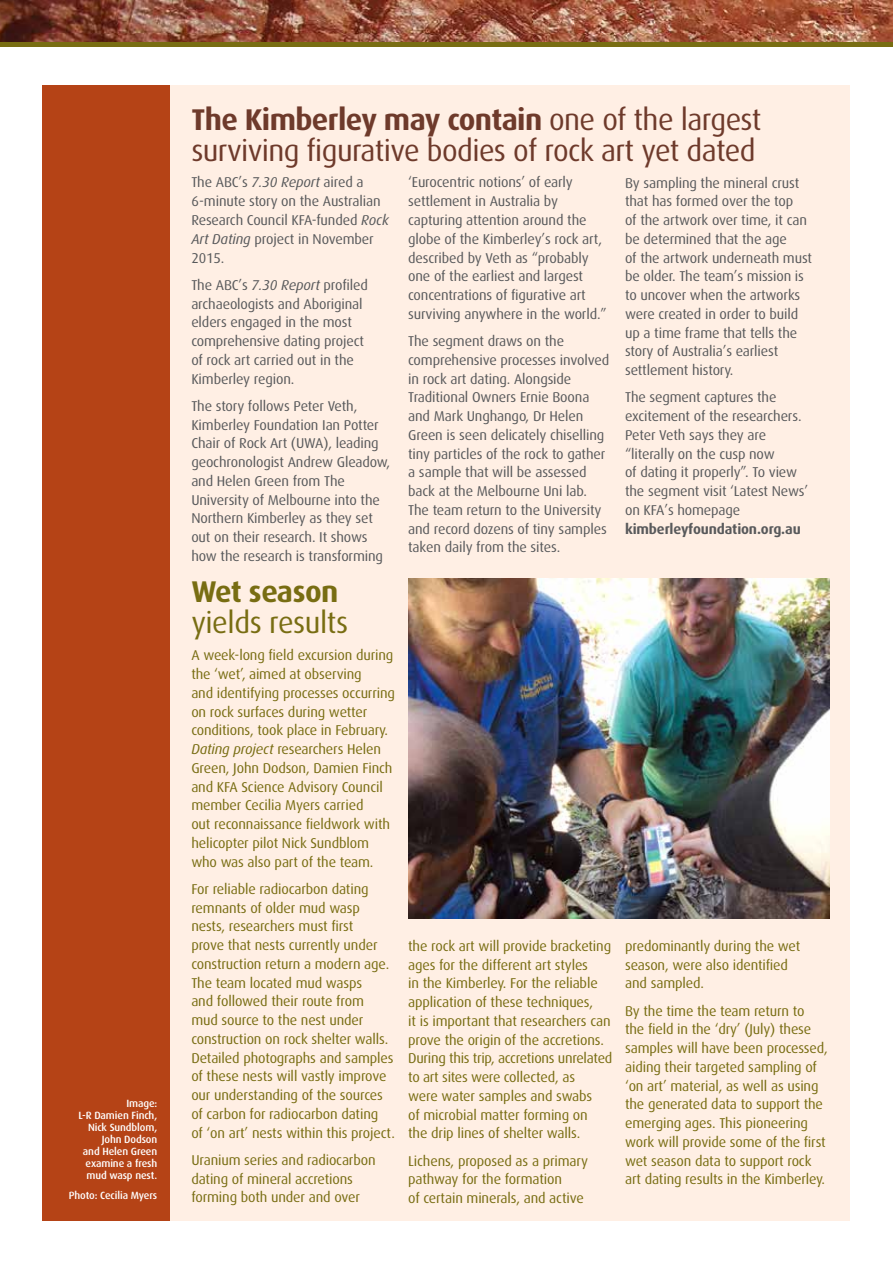
<style>
.page{position:relative;width:893px;height:1263px;background:#fff}
.page>*{position:absolute;margin:0;border:0;box-sizing:border-box;transform-origin:0 0}
.t1{font:30px/31.5px "Dax";letter-spacing:-.02em;color:#6e3a2b}
.t2{font:30px "Dax";letter-spacing:-.015em;color:#786d12}
.t3{font:700 30px "Dax";letter-spacing:-.015em;color:#786d12}
.t4{font:14.25px/18.8px "Dax";letter-spacing:-.01em;color:#786d12}
.t5{font:14.25px/18.8px "Dax";letter-spacing:-.01em;color:#58595b}
.t6{font:700 14.25px "Dax";letter-spacing:-.01em;color:#58595b}
.t7{font:500 10.5px/12px "Dax";letter-spacing:-.01em;color:#fff;text-align:right}
.s1{font-weight:700}
.s2{font-style:italic}
</style>
<div class="page">
<div style="left:43px;top:85px;width:807px;height:1135px;background:#ffefe4"></div>
<div style="left:43px;top:85px;width:127px;height:1135px;background:#b54316"></div>
<img style="left:408px;top:578px;width:421px;height:340px">
<img style="left:0;top:0;width:893px;height:43px">
<hr style="left:0;top:43px;width:893px;height:4px;background:#786d12">
<p class="t7" style="left:79px;top:1097px;width:80px">Image:<br>L-R Damien Finch,<br>Nick Sundblom,<br>John Dodson<br>and Helen Green examine a fresh mud wasp nest.</p>
<p class="t7" style="left:69px;top:1190px;width:90px">Photo: Cecilia Myers</p>
<h1 class="t1" style="left:191px;top:104px;width:572px"><span class="s1">The Kimberley may contain</span> one of the largest surviving figurative bodies of rock art yet dated</h1>
<p class="t5" style="left:408px;top:173px;width:200px">‘Eurocentric notions’ of early settlement in Australia by capturing attention around the globe of the Kimberley’s rock art, described by Veth as “probably one of the earliest and largest concentrations of figurative art surviving anywhere in the world.”</p>
<p class="t5" style="left:408px;top:332px;width:202px">The segment draws on the comprehensive processes involved in rock art dating. Alongside<br>Traditional Owners Ernie Boona and Mark Unghango, Dr Helen<br>Green is seen delicately chiselling tiny particles of the rock to gather a sample that will be assessed back at the Melbourne Uni lab.<br>The team return to the University and record dozens of tiny samples taken daily from the sites.</p>
<p class="t5" style="left:191px;top:173px;width:199px">The ABC’s <span class="s2">7.30 Report</span> aired a<br>6-minute story on the Australian<br>Research Council KFA-funded <span class="s2">Rock<br>Art Dating</span> project in November<br>2015.</p>
<p class="t5" style="left:191px;top:276px;width:178px">The ABC’s <span class="s2">7.30 Report</span> profiled archaeologists and Aboriginal elders engaged in the most comprehensive dating project of rock art carried out in the<br>Kimberley region.</p>
<p class="t5" style="left:191px;top:397px;width:200px">The story follows Peter Veth,<br>Kimberley Foundation Ian Potter<br>Chair of Rock Art (UWA), leading geochronologist Andrew Gleadow, and Helen Green from The<br>University of Melbourne into the<br>Northern Kimberley as they set out on their research. It shows how the research is transforming</p>
<p class="t5" style="left:625px;top:173px;width:189px">By sampling the mineral crust that has formed over the top<br>of the artwork over time, it can be determined that the age<br>of the artwork underneath must be older. The team’s mission is to uncover when the artworks were created in order to build up a time frame that tells the story of Australia’s earliest settlement history.</p>
<p class="t5" style="left:625px;top:388px;width:185px">The segment captures the excitement of the researchers.<br>Peter Veth says they are “literally on the cusp now<br>of dating it properly”. To view the segment visit ‘Latest News’ on KFA’s homepage</p>
<p class="t6" style="left:625px;top:521px;width:177px">kimberleyfoundation.org.au</p>
<h1 class="t3" style="left:191px;top:574px;width:149px">Wet season</h1>
<h1 class="t2" style="left:191px;top:606px;width:158px">yields results</h1>
<p class="t4" style="left:191px;top:646px;width:205px">A week-long field excursion during the ‘wet’, aimed at observing<br>and identifying processes occurring on rock surfaces during wetter conditions, took place in February.<br><span class="s2">Dating project</span> researchers Helen<br>Green, John Dodson, Damien Finch and KFA Science Advisory Council member Cecilia Myers carried<br>out reconnaissance fieldwork with helicopter pilot Nick Sundblom who was also part of the team.</p>
<p class="t4" style="left:191px;top:880px;width:205px">For reliable radiocarbon dating remnants of older mud wasp nests, researchers must first<br>prove that nests currently under construction return a modern age.<br>The team located mud wasps<br>and followed their route from<br>mud source to the nest under construction on rock shelter walls.<br>Detailed photographs and samples of these nests will vastly improve our understanding of the sources of carbon for radiocarbon dating<br>of ‘on art’ nests within this project.</p>
<p class="t4" style="left:191px;top:1151px;width:186px">Uranium series and radiocarbon dating of mineral accretions forming both under and over</p>
<p class="t4" style="left:408px;top:937px;width:206px">the rock art will provide bracketing ages for the different art styles<br>in the Kimberley. For the reliable application of these techniques,<br>it is important that researchers can prove the origin of the accretions.<br>During this trip, accretions unrelated to art sites were collected, as<br>were water samples and swabs<br>of microbial matter forming on<br>the drip lines of shelter walls.</p>
<p class="t4" style="left:408px;top:1151px;width:181px">Lichens, proposed as a primary pathway for the formation<br>of certain minerals, and active</p>
<p class="t4" style="left:625px;top:937px;width:177px">predominantly during the wet season, were also identified and sampled.</p>
<p class="t4" style="left:625px;top:1001px;width:204px">By the time the team return to<br>the field in the ‘dry’ (July) these samples will have been processed, aiding their targeted sampling of ‘on art’ material, as well as using the generated data to support the emerging ages. This pioneering work will provide some of the first wet season data to support rock art dating results in the Kimberley.</p>
</div>
